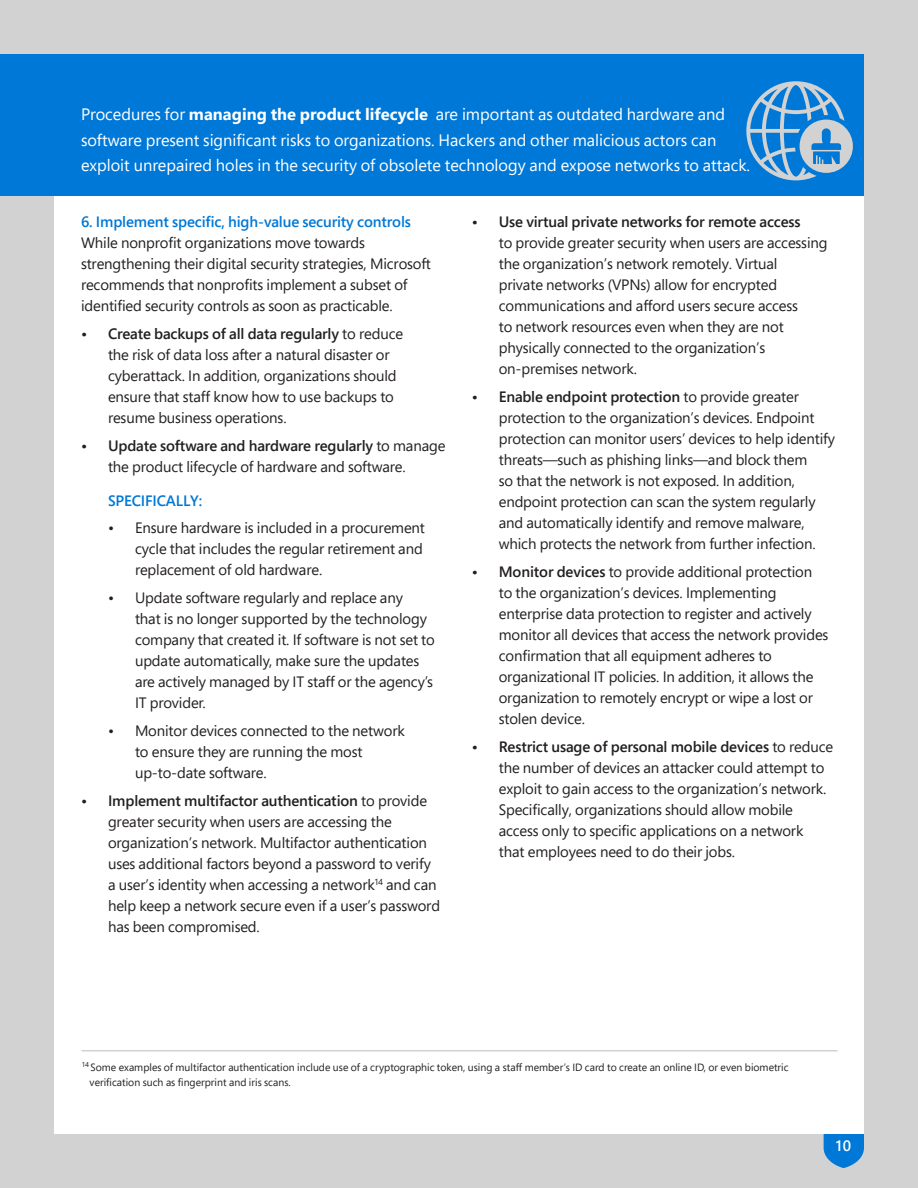
<style>
.page{position:relative;width:918px;height:1188px;background:#d2d2d2}
.page>*{position:absolute;margin:0;border:0;box-sizing:border-box;transform-origin:0 0}
.t1{font:16.5px/25.5px "Segoe Pro";color:#fff}
.BasicBodyCopy{font:15px/21px "Segoe Pro";letter-spacing:-.01em;color:#231f20}
.BasicBodyCopy-2{font:600 15px "Segoe Pro";letter-spacing:-.01em;color:#0078d6}
.t2{font:600 15px "Segoe Pro";color:#fff}
.t3{font:10.5px/15px "Segoe Pro";color:#231f20}
.s1{font-weight:700}
.s2{font-weight:600;color:#0078d6}
.s3{font-weight:600}
</style>
<div class="page">
<div style="left:54px;top:54px;width:810px;height:1080px;background:#fff"></div>
<svg style="left:824px;top:1134px;width:40px;height:34px"></svg>
<hr style="left:82px;top:1050px;width:756px;height:1px;background:#d2d2d2">
<div style="left:0;top:54px;width:864px;height:142px;background:#0078d7"></div>
<svg style="left:746px;top:81px;width:107px;height:99px"></svg>
<p class="t1" style="left:81px;top:101px;width:671px">Procedures for <span class="s1">managing the product lifecycle</span> are important as outdated hardware and software present significant risks to organizations. Hackers and other malicious actors can exploit unrepaired holes in the security of obsolete technology and expose networks to attack.</p>
<p class="BasicBodyCopy" style="left:81px;top:211px;width:352px"><span class="s2">6. Implement specific, high-value security controls </span>While nonprofit organizations move towards strengthening their digital security strategies, Microsoft recommends that nonprofits implement a subset of identified security controls as soon as practicable.</p>
<p class="BasicBodyCopy" style="left:108px;top:323px;width:297px;text-indent:-27px"><span class="s3">• Create backups of all data regularly</span> to reduce the risk of data loss after a natural disaster or cyberattack. In addition, organizations should ensure that staff know how to use backups to resume business operations.</p>
<p class="BasicBodyCopy" style="left:108px;top:435px;width:339px;text-indent:-27px"><span class="s3">• Update software and hardware regularly</span> to manage the product lifecycle of hardware and software.</p>
<p class="BasicBodyCopy-2" style="left:108px;top:490px;width:96px">SPECIFICALLY:</p>
<p class="BasicBodyCopy" style="left:135px;top:517px;width:292px;text-indent:-27px">• Ensure hardware is included in a procurement cycle that includes the regular retirement and replacement of old hardware.</p>
<p class="BasicBodyCopy" style="left:135px;top:587px;width:301px;text-indent:-27px">• Update software regularly and replace any<br>that is no longer supported by the technology company that created it. If software is not set to update automatically, make sure the updates are actively managed by IT staff or the agency’s IT provider.</p>
<p class="BasicBodyCopy" style="left:135px;top:720px;width:271px;text-indent:-27px">• Monitor devices connected to the network to ensure they are running the most up-to-date software.</p>
<p class="BasicBodyCopy" style="left:108px;top:789px;width:334px;text-indent:-27px"><span class="s3">• Implement multifactor authentication</span> to provide greater security when users are accessing the organization’s network. Multifactor authentication uses additional factors beyond a password to verify a user’s identity when accessing a network<sup>14</sup> and can help keep a network secure even if a user’s password has been compromised.</p>
<p class="BasicBodyCopy" style="left:499px;top:211px;width:330px;text-indent:-27px"><span class="s3">• Use virtual private networks for remote access<br></span>to provide greater security when users are accessing the organization’s network remotely. Virtual<br>private networks (VPNs) allow for encrypted communications and afford users secure access<br>to network resources even when they are not physically connected to the organization’s on-premises network.</p>
<p class="BasicBodyCopy" style="left:499px;top:386px;width:338px;text-indent:-27px"><span class="s3">• Enable endpoint protection</span> to provide greater protection to the organization’s devices. Endpoint protection can monitor users’ devices to help identify threats—such as phishing links—and block them<br>so that the network is not exposed. In addition, endpoint protection can scan the system regularly and automatically identify and remove malware, which protects the network from further infection.</p>
<p class="BasicBodyCopy" style="left:499px;top:561px;width:331px;text-indent:-27px"><span class="s3">• Monitor devices</span> to provide additional protection to the organization’s devices. Implementing enterprise data protection to register and actively monitor all devices that access the network provides confirmation that all equipment adheres to organizational IT policies. In addition, it allows the organization to remotely encrypt or wipe a lost or stolen device.</p>
<p class="BasicBodyCopy" style="left:499px;top:735px;width:336px;text-indent:-27px"><span class="s3">• Restrict usage of personal mobile devices</span> to reduce the number of devices an attacker could attempt to exploit to gain access to the organization’s network.<br>Specifically, organizations should allow mobile access only to specific applications on a network<br>that employees need to do their jobs.</p>
<p class="t3" style="left:90px;top:1060px;width:700px;text-indent:-7px"><sup>14</sup> Some examples of multifactor authentication include use of a cryptographic token, using a staff member’s ID card to create an online ID, or even biometric verification such as fingerprint and iris scans.</p>
<p class="t2" style="left:836px;top:1136px;width:17px">10</p>
</div>
